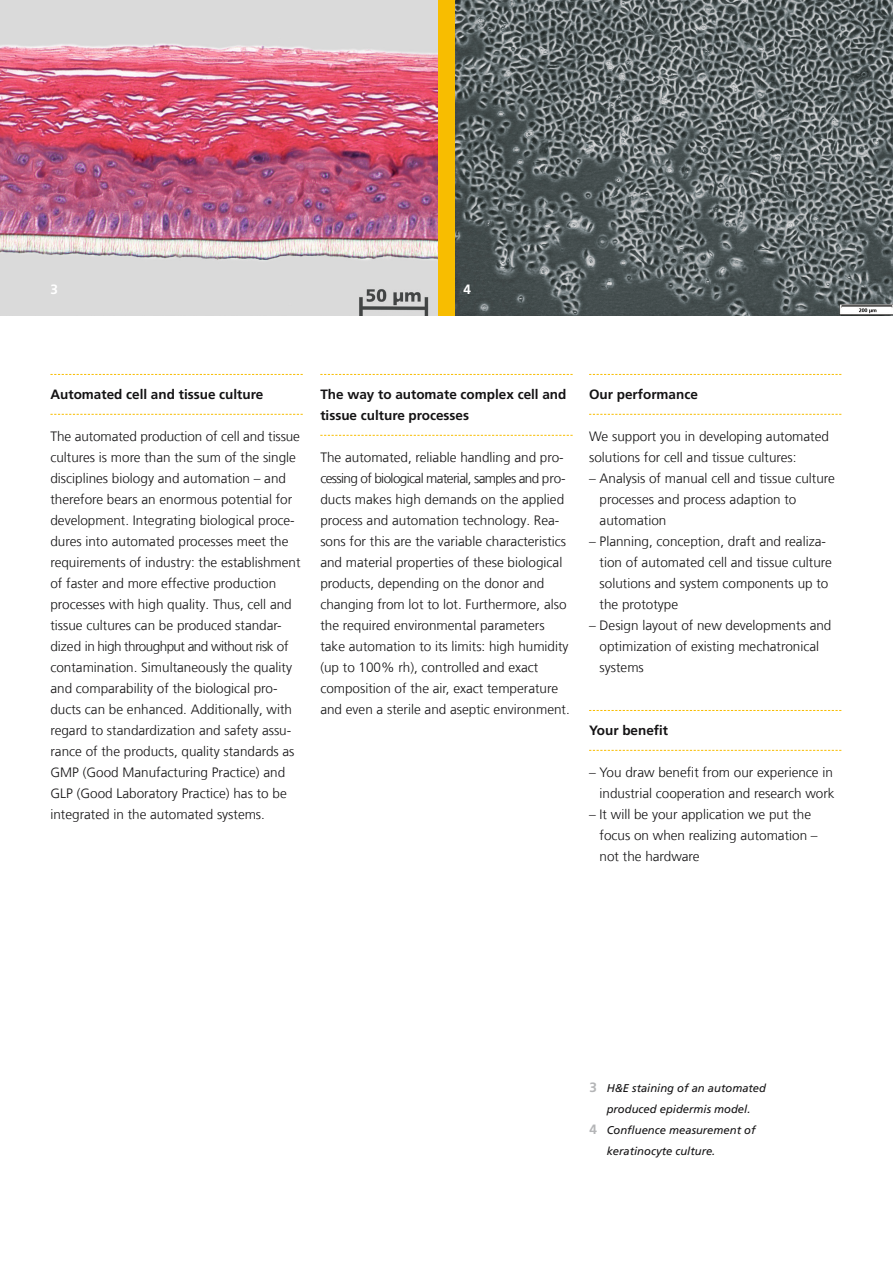
<style>
.page{position:relative;width:893px;height:1263px;background:#fff}
.page>*{position:absolute;margin:0;border:0;box-sizing:border-box;transform-origin:0 0}
._06_Fließtext_45{font:300 13.5px/21px "Frutiger LT Com";color:#141314}
._07_Zwischenüberschr{font:700 13.5px/21px "Frutiger LT Com";color:#141314}
.t1{font:700 13.5px "Frutiger LT Com";color:#fff}
._05_Marginalie_Bildu{font:italic 11.25px/21px "Frutiger LT Com";color:#141314;text-align:center}
.s1{font-weight:700;font-style:normal;font-size:13.5px;color:#b4b5b7}
</style>
<div class="page">
<img style="left:455px;top:0;width:438px;height:315px">
<img style="left:0;top:0;width:438px;height:315px">
<svg style="left:50px;top:374px;width:253px;height:1px"></svg>
<svg style="left:50px;top:414px;width:253px;height:1px"></svg>
<svg style="left:589px;top:374px;width:252px;height:1px"></svg>
<svg style="left:589px;top:414px;width:252px;height:1px"></svg>
<svg style="left:589px;top:710px;width:252px;height:1px"></svg>
<svg style="left:589px;top:750px;width:252px;height:1px"></svg>
<svg style="left:320px;top:374px;width:253px;height:1px"></svg>
<svg style="left:320px;top:435px;width:253px;height:1px"></svg>
<p class="t1" style="left:50px;top:281px;width:9px">3</p>
<p class="t1" style="left:463px;top:281px;width:9px">4</p>
<p class="_07_Zwischenüberschr" style="left:50px;top:384px;width:214px">Automated cell and tissue culture</p>
<p class="_06_Fließtext_45" style="left:50px;top:426px;width:252px">The automated production of cell and tissue cultures is more than the sum of the single disciplines biology and automation – and therefore bears an enormous potential for development. Integrating biological proce&shy;dures into automated processes meet the requirements of industry: the establishment of faster and more effective production processes with high quality. Thus, cell and tissue cultures can be produced standar&shy;dized in high throughput and without risk of contamination. Simultaneously the quality and comparability of the biological pro&shy;ducts can be enhanced. Additionally, with regard to standardization and safety assu&shy;rance of the products, quality standards as GMP (Good Manufacturing Practice) and GLP (Good Laboratory Practice) has to be integrated in the automated systems.</p>
<p class="_07_Zwischenüberschr" style="left:320px;top:384px;width:248px">The way to automate complex cell and tissue culture processes</p>
<p class="_06_Fließtext_45" style="left:320px;top:447px;width:251px">The automated, reliable handling and pro&shy;cessing of biological material, samples and pro&shy;ducts makes high demands on the applied process and automation technology. Rea&shy;sons for this are the variable characteristics and material properties of these biological products, depending on the donor and changing from lot to lot. Furthermore, also the required environmental parameters take automation to its limits: high humidity (up to 100% rh), controlled and exact composition of the air, exact temperature and even a sterile and aseptic environment.</p>
<p class="_07_Zwischenüberschr" style="left:589px;top:384px;width:110px">Our performance</p>
<p class="_06_Fließtext_45" style="left:589px;top:426px;width:241px">We support you in developing automated solutions for cell and tissue cultures:</p>
<p class="_06_Fließtext_45" style="left:600px;top:468px;width:237px;text-indent:-11px">– Analysis of manual cell and tissue culture processes and process adaption to automation</p>
<p class="_06_Fließtext_45" style="left:600px;top:531px;width:234px;text-indent:-11px">– Planning, conception, draft and realiza&shy;tion of automated cell and tissue culture solutions and system components up to the prototype</p>
<p class="_06_Fließtext_45" style="left:600px;top:615px;width:233px;text-indent:-11px">– Design layout of new developments and optimization of existing mechatronical systems</p>
<p class="_07_Zwischenüberschr" style="left:589px;top:720px;width:81px">Your benefit</p>
<p class="_06_Fließtext_45" style="left:589px;top:762px;width:247px;text-align:right">– You draw benefit from our experience in industrial cooperation and research work</p>
<p class="_06_Fließtext_45" style="left:600px;top:804px;width:220px;text-indent:-11px">– It will be your application we put the focus on when realizing automation – not the hardware</p>
<p class="_05_Marginalie_Bildu" style="left:590px;top:1078px;width:178px"><span class="s1">3</span> H&amp;E staining of an automated produced epidermis model.</p>
<p class="_05_Marginalie_Bildu" style="left:607px;top:1120px;width:150px;text-align:left;text-indent:-17px"><span class="s1">4</span> Confluence measurement of keratinocyte culture.</p>
</div>
